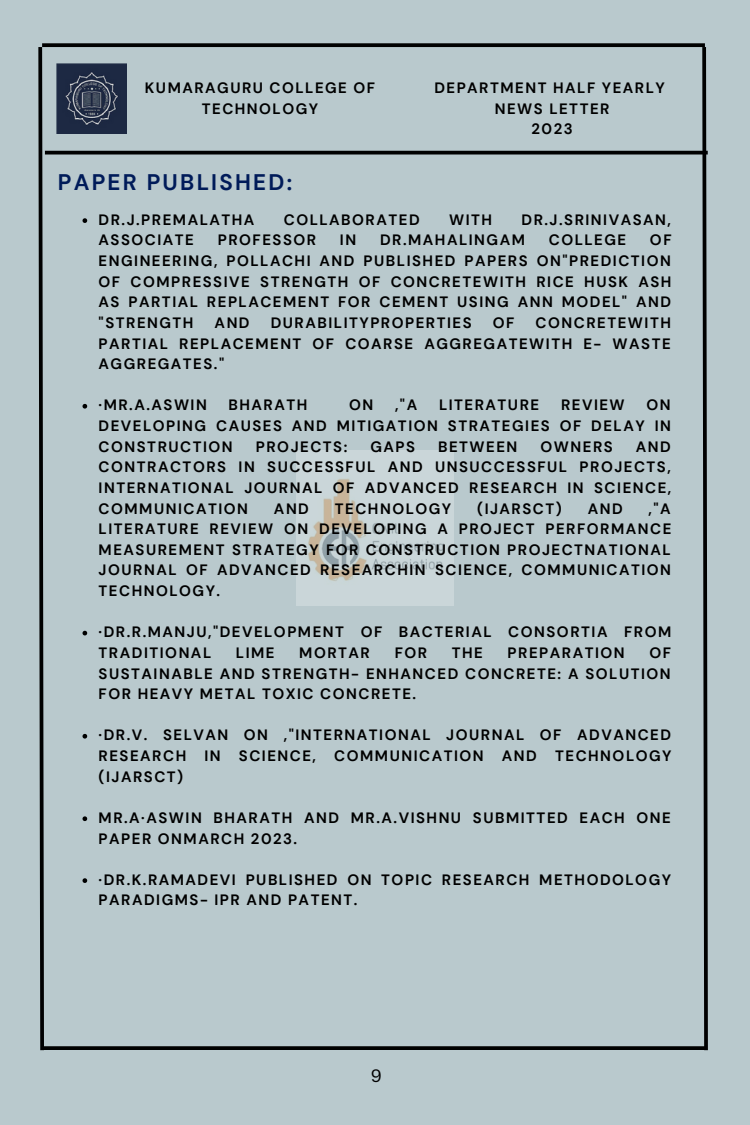
<style>
.page{position:relative;width:750px;height:1125px;background:#b9c9cd}
.page>*{position:absolute;margin:0;border:0;box-sizing:border-box;transform-origin:0 0}
.t1{font:700 22.5px "DM Sans";letter-spacing:.1em;color:#001b59}
.t2{font:17.5px "Canva Sans";color:#000}
.t3{font:700 15px/20.6px "DM Sans";letter-spacing:.1em;color:#000;text-align:justify}
</style>
<div class="page">
<svg style="left:46px;top:43px;width:654px;height:4px;background:#0d0e0f"></svg>
<svg style="left:38px;top:43px;width:8px;height:1008px"></svg>
<svg style="left:44px;top:1046px;width:656px;height:4px;background:#0b0c0c"></svg>
<svg style="left:700px;top:43px;width:8px;height:1008px"></svg>
<svg style="left:45px;top:151px;width:663px;height:4px;background:#161819"></svg>
<img style="left:57px;top:64px;width:69px;height:69px">
<img style="left:296px;top:451px;width:157px;height:155px">
<svg style="left:83px;top:218px;width:4px;height:5px"></svg>
<svg style="left:83px;top:404px;width:4px;height:5px"></svg>
<svg style="left:83px;top:631px;width:4px;height:4px"></svg>
<svg style="left:83px;top:734px;width:4px;height:5px"></svg>
<svg style="left:83px;top:816px;width:4px;height:5px"></svg>
<svg style="left:83px;top:878px;width:4px;height:5px"></svg>
<p class="t3" style="left:145px;top:77px;width:232px;text-align:center">KUMARAGURU COLLEGE OF<br>TECHNOLOGY</p>
<p class="t3" style="left:434px;top:77px;width:232px">DEPARTMENT HALF YEARLY</p>
<p class="t3" style="left:495px;top:98px;width:116px">NEWS LETTER</p>
<p class="t3" style="left:532px;top:119px;width:43px">2023</p>
<p class="t1" style="left:58px;top:168px;width:236px">PAPER PUBLISHED:</p>
<p class="t3" style="left:99px;top:209px;width:157px">DR.J.PREMALATHA</p>
<p class="t3" style="left:284px;top:209px;width:137px">COLLABORATED</p>
<p class="t3" style="left:449px;top:209px;width:45px">WITH</p>
<p class="t3" style="left:522px;top:209px;width:151px">DR.J.SRINIVASAN,</p>
<p class="t3" style="left:99px;top:230px;width:97px">ASSOCIATE</p>
<p class="t3" style="left:218px;top:230px;width:100px">PROFESSOR</p>
<p class="t3" style="left:340px;top:230px;width:18px">IN</p>
<p class="t3" style="left:380px;top:230px;width:146px">DR.MAHALINGAM</p>
<p class="t3" style="left:549px;top:230px;width:79px">COLLEGE</p>
<p class="t3" style="left:99px;top:230px;width:574px;text-indent:551px">OF ENGINEERING, POLLACHI AND PUBLISHED PAPERS ON"PREDICTION OF COMPRESSIVE STRENGTH OF CONCRETEWITH RICE HUSK ASH AS PARTIAL REPLACEMENT FOR CEMENT USING ANN MODEL" AND "STRENGTH</p>
<p class="t3" style="left:99px;top:313px;width:574px;text-indent:437px">CONCRETEWITH PARTIAL REPLACEMENT OF COARSE AGGREGATEWITH E- WASTE AGGREGATES."</p>
<p class="t3" style="left:99px;top:395px;width:110px">·MR.A.ASWIN</p>
<p class="t3" style="left:229px;top:395px;width:80px">BHARATH</p>
<p class="t3" style="left:349px;top:395px;width:26px">ON</p>
<p class="t3" style="left:395px;top:395px;width:24px">,"A</p>
<p class="t3" style="left:439px;top:395px;width:102px">LITERATURE</p>
<p class="t3" style="left:561px;top:395px;width:65px">REVIEW</p>
<p class="t3" style="left:215px;top:313px;width:36px">AND</p>
<p class="t3" style="left:271px;top:313px;width:203px">DURABILITYPROPERTIES</p>
<p class="t3" style="left:493px;top:313px;width:23px">OF</p>
<p class="t3" style="left:99px;top:395px;width:574px;text-indent:548px">ON DEVELOPING CAUSES AND MITIGATION STRATEGIES OF DELAY IN CONSTRUCTION</p>
<p class="t3" style="left:256px;top:436px;width:93px">PROJECTS:</p>
<p class="t3" style="left:370px;top:436px;width:46px">GAPS</p>
<p class="t3" style="left:438px;top:436px;width:81px">BETWEEN</p>
<p class="t3" style="left:541px;top:436px;width:74px">OWNERS</p>
<p class="t3" style="left:99px;top:436px;width:574px;text-indent:537px">AND CONTRACTORS IN SUCCESSFUL AND UNSUCCESSFUL PROJECTS, INTERNATIONAL JOURNAL OF ADVANCED RESEARCH IN SCIENCE, COMMUNICATION</p>
<p class="t3" style="left:274px;top:498px;width:36px">AND</p>
<p class="t3" style="left:335px;top:498px;width:118px">TECHNOLOGY</p>
<p class="t3" style="left:477px;top:498px;width:86px">(IJARSCT)</p>
<p class="t3" style="left:588px;top:498px;width:36px">AND</p>
<p class="t3" style="left:99px;top:498px;width:574px;text-indent:550px">,"A LITERATURE REVIEW ON DEVELOPING A PROJECT PERFORMANCE MEASUREMENT STRATEGY FOR CONSTRUCTION PROJECTNATIONAL JOURNAL OF ADVANCED RESEARCHIN SCIENCE, COMMUNICATION TECHNOLOGY.</p>
<p class="t3" style="left:99px;top:622px;width:574px">·DR.R.MANJU,"DEVELOPMENT OF BACTERIAL CONSORTIA FROM<br>TRADITIONAL</p>
<p class="t3" style="left:99px;top:643px;width:574px;text-indent:551px">OF SUSTAINABLE AND STRENGTH- ENHANCED CONCRETE: A SOLUTION FOR HEAVY METAL TOXIC CONCRETE.</p>
<p class="t3" style="left:99px;top:725px;width:574px">·DR.V. SELVAN ON ,"INTERNATIONAL JOURNAL OF ADVANCED RESEARCH IN SCIENCE, COMMUNICATION AND TECHNOLOGY (IJARSCT)</p>
<p class="t3" style="left:99px;top:808px;width:574px">MR.A·ASWIN BHARATH AND MR.A.VISHNU SUBMITTED EACH ONE<br>PAPER ONMARCH 2023.</p>
<p class="t3" style="left:99px;top:869px;width:574px">·DR.K.RAMADEVI PUBLISHED ON TOPIC RESEARCH METHODOLOGY<br>PARADIGMS- IPR AND PATENT.</p>
<p class="t3" style="left:236px;top:643px;width:40px">LIME</p>
<p class="t3" style="left:299px;top:643px;width:72px">MORTAR</p>
<p class="t3" style="left:395px;top:643px;width:34px">FOR</p>
<p class="t3" style="left:452px;top:643px;width:33px">THE</p>
<p class="t3" style="left:508px;top:643px;width:119px">PREPARATION</p>
<p class="t2" style="left:371px;top:1063px;width:13px">9</p>
</div>
